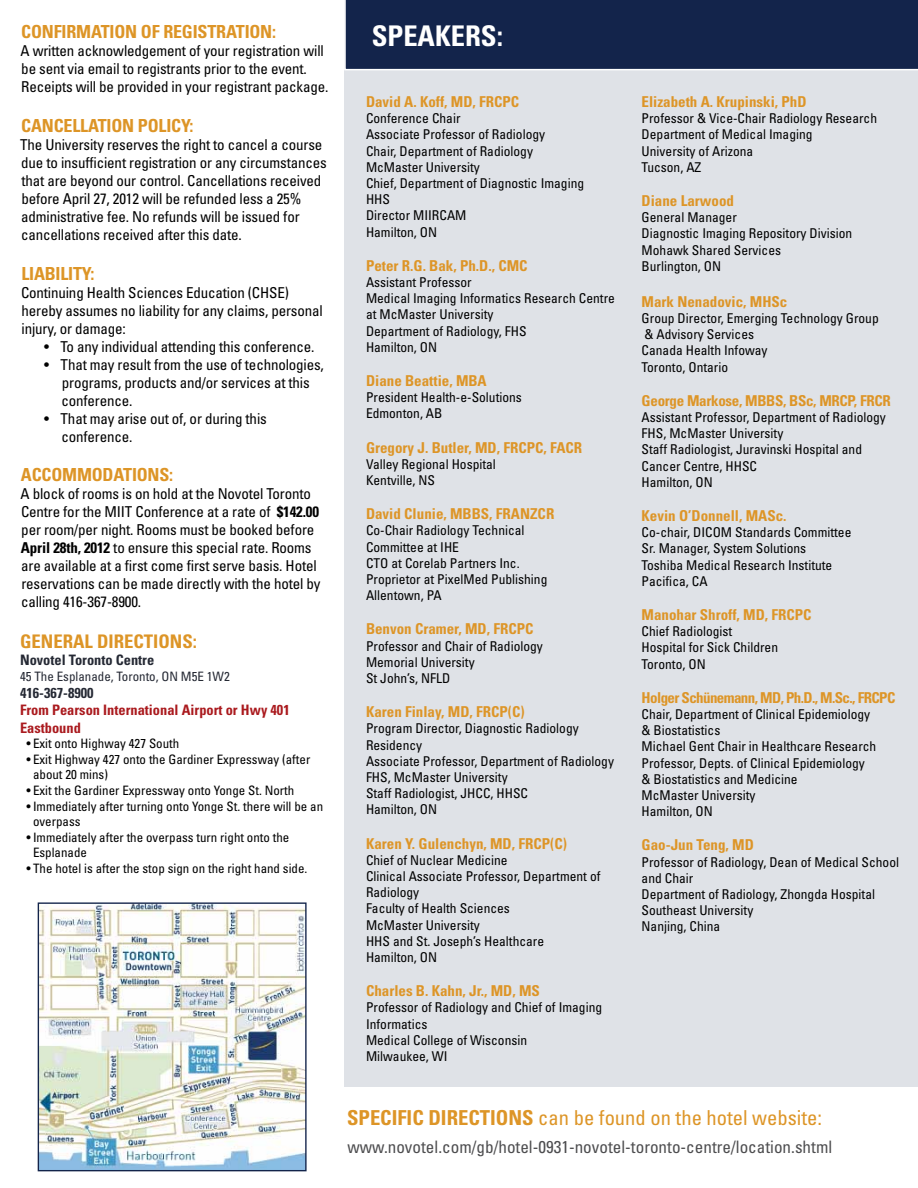
<style>
.page{position:relative;width:918px;height:1188px;background:#fff}
.page>*{position:absolute;margin:0;border:0;box-sizing:border-box;transform-origin:0 0}
.t1{font:700 condensed 28.5px "Univers LT Std";color:#fff}
.t2{font:condensed 20.55px "Univers LT Std";color:#dd9527}
.t3{font:700 condensed 20.55px "Univers LT Std";color:#dd9527}
.t4{font:700 condensed 18.75px "Univers LT Std";color:#dd9527}
.t5{font:700 condensed 18px "Univers LT Std";letter-spacing:-.01em;color:#dd9527}
.t6{font:condensed 17.1px "Univers LT Std";color:#4d4d4f}
.t7{font:condensed 15px/18px "Univers LT Std";letter-spacing:-.01em;color:#000}
.t8{font:700 condensed 15px "Univers LT Std";color:#dd9527}
.t9{font:700 condensed 15px "Univers LT Std";letter-spacing:-.04em;color:#dd9527}
.t10{font:700 condensed 15px "Univers LT Std";letter-spacing:-.02em;color:#dd9527}
.t11{font:700 condensed 14.4px/17.2px "Univers LT Std";color:#aa1a1e}
.t12{font:700 condensed 14.4px "Univers LT Std";color:#252934}
.t13{font:condensed 13.5px/16.2px "Univers LT Std";color:#000}
.t14{font:condensed 12.9px/15.6px "Univers LT Std";color:#000}
.t15{font:condensed 12.9px "Univers LT Std";color:#252934}
.s1{font-weight:700}
</style>
<div class="page">
<div style="left:344px;top:0;width:574px;height:1087px;background:#dfe2e7"></div>
<div style="left:344px;top:0;width:574px;height:70px;background:#13244b"></div>
<img style="left:40px;top:904px;width:265px;height:265px">
<div style="left:38px;top:902px;width:269px;height:269px;border:1px solid #13244b"></div>
<h3 class="t5" style="left:21px;top:21px;width:256px">CONFIRMATION OF REGISTRATION:</h3>
<p class="t7" style="left:21px;top:42px;width:309px">A written acknowledgement of your registration will be sent via email to registrants prior to the event.<br>Receipts will be provided in your registrant package.</p>
<h3 class="t5" style="left:21px;top:115px;width:174px">CANCELLATION POLICY:</h3>
<p class="t7" style="left:20px;top:135px;width:308px">The University reserves the right to cancel a course due to insufficient registration or any circumstances that are beyond our control. Cancellations received before April 27, 2012 will be refunded less a 25% administrative fee. No refunds will be issued for cancellations received after this date.</p>
<h3 class="t5" style="left:21px;top:262px;width:75px">LIABILITY:</h3>
<p class="t7" style="left:21px;top:283px;width:303px">Continuing Health Sciences Education (CHSE) hereby assumes no liability for any claims, personal injury, or damage:</p>
<p class="t7" style="left:44px;top:337px;width:272px">• To any individual attending this conference.</p>
<p class="t7" style="left:62px;top:355px;width:264px;text-indent:-17px">• That may result from the use of technologies, programs, products and/or services at this conference.</p>
<p class="t7" style="left:61px;top:409px;width:207px;text-indent:-17px">• That may arise out of, or during this conference.</p>
<h3 class="t5" style="left:21px;top:464px;width:154px">Accommodations:</h3>
<p class="t7" style="left:21px;top:485px;width:301px">A block of rooms is on hold at the Novotel Toronto Centre for the MIIT Conference at a rate of <span class="s1">$142.00 </span>per room/per night. Rooms must be booked before <span class="s1">April 28th, 2012</span> to ensure this special rate. Rooms are available at a first come first serve basis. Hotel reservations can be made directly with the hotel by calling 416-367-8900.</p>
<h3 class="t4" style="left:20px;top:630px;width:178px">GENERAL DIRECTIONS:</h3>
<p class="t12" style="left:20px;top:651px;width:136px">Novotel Toronto Centre</p>
<p class="t15" style="left:20px;top:668px;width:211px">45 The Esplanade, Toronto, ON M5E 1W2</p>
<p class="t12" style="left:20px;top:684px;width:75px">416-367-8900</p>
<p class="t11" style="left:20px;top:702px;width:271px">From Pearson International Airport or Hwy 401<br>Eastbound</p>
<p class="t14" style="left:27px;top:736px;width:154px">• Exit onto Highway 427 South</p>
<p class="t14" style="left:33px;top:751px;width:279px;text-indent:-6px">• Exit Highway 427 onto the Gardiner Expressway (after about 20 mins)</p>
<p class="t14" style="left:27px;top:782px;width:269px">• Exit the Gardiner Expressway onto Yonge St. North</p>
<p class="t14" style="left:33px;top:798px;width:292px;text-indent:-6px">• Immediately after turning onto Yonge St. there will be an overpass</p>
<p class="t14" style="left:33px;top:829px;width:258px;text-indent:-6px">• Immediately after the overpass turn right onto the<br>Esplanade</p>
<p class="t14" style="left:27px;top:860px;width:282px">• The hotel is after the stop sign on the right hand side.</p>
<h1 class="t1" style="left:372px;top:18px;width:17px">Speaker</h1>
<h1 class="t1" style="left:481px;top:18px;width:24px">s:</h1>
<p class="t8" style="left:366px;top:92px;width:155px">David A. Koff, MD, FRCPC</p>
<p class="t13" style="left:366px;top:110px;width:220px">Conference Chair<br>Associate Professor of Radiology<br>Chair, Department of Radiology<br>McMaster University<br>Chief, Department of Diagnostic Imaging<br>HHS<br>Director MIIRCAM<br>Hamilton, ON</p>
<p class="t8" style="left:366px;top:256px;width:163px">Peter R.G. Bak, Ph.D., CMC</p>
<p class="t13" style="left:366px;top:274px;width:250px">Assistant Professor<br>Medical Imaging Informatics Research Centre at McMaster University<br>Department of Radiology, FHS<br>Hamilton, ON</p>
<p class="t8" style="left:366px;top:371px;width:122px">Diane Beattie, MBA</p>
<p class="t13" style="left:366px;top:389px;width:157px">President Health-e-Solutions<br>Edmonton, AB</p>
<p class="t8" style="left:366px;top:438px;width:218px">Gregory J. Butler, MD, FRCPC, FACR</p>
<p class="t13" style="left:366px;top:456px;width:131px">Valley Regional Hospital<br>Kentville, NS</p>
<p class="t8" style="left:366px;top:505px;width:190px">David Clunie, MBBS, FRANZCR</p>
<p class="t13" style="left:366px;top:522px;width:183px">Co-Chair Radiology Technical<br>Committee at IHE<br>CTO at Corelab Partners Inc.<br>Proprietor at PixelMed Publishing<br>Allentown, PA</p>
<p class="t8" style="left:366px;top:620px;width:169px">Benvon Cramer, MD, FRCPC</p>
<p class="t13" style="left:366px;top:637px;width:178px">Professor and Chair of Radiology<br>Memorial University<br>St John’s, NFLD</p>
<p class="t8" style="left:366px;top:703px;width:160px">Karen Finlay, MD, FRCP(C)</p>
<p class="t13" style="left:366px;top:720px;width:250px">Program Director, Diagnostic Radiology<br>Residency<br>Associate Professor, Department of Radiology<br>FHS, McMaster University<br>Staff Radiologist, JHCC, HHSC<br>Hamilton, ON</p>
<p class="t8" style="left:366px;top:834px;width:202px">Karen Y. Gulenchyn, MD, FRCP(C)</p>
<p class="t13" style="left:366px;top:852px;width:236px">Chief of Nuclear Medicine<br>Clinical Associate Professor, Department of<br>Radiology<br>Faculty of Health Sciences<br>McMaster University<br>HHS and St. Joseph’s Healthcare<br>Hamilton, ON</p>
<p class="t8" style="left:366px;top:982px;width:174px">Charles B. Kahn, Jr., MD, MS</p>
<p class="t13" style="left:366px;top:999px;width:238px">Professor of Radiology and Chief of Imaging<br>Informatics<br>Medical College of Wisconsin<br>Milwaukee, WI</p>
<p class="t8" style="left:642px;top:92px;width:165px">Elizabeth A. Krupinski, PhD</p>
<p class="t13" style="left:642px;top:110px;width:237px">Professor &amp; Vice-Chair Radiology Research<br>Department of Medical Imaging<br>University of Arizona<br>Tucson, AZ</p>
<p class="t8" style="left:642px;top:191px;width:94px">Diane Larwood</p>
<p class="t13" style="left:642px;top:209px;width:212px">General Manager<br>Diagnostic Imaging Repository Division<br>Mohawk Shared Services<br>Burlington, ON</p>
<p class="t8" style="left:642px;top:292px;width:147px">Mark Nenadovic, MHSc</p>
<p class="t13" style="left:642px;top:310px;width:239px">Group Director, Emerging Technology Group &amp; Advisory Services<br>Canada Health Infoway<br>Toronto, Ontario</p>
<p class="t10" style="left:642px;top:391px;width:251px">George Markose, MBBS, BSc, MRCP, FRCR</p>
<p class="t13" style="left:642px;top:409px;width:246px">Assistant Professor, Department of Radiology<br>FHS, McMaster University<br>Staff Radiologist, Juravinski Hospital and<br>Cancer Centre, HHSC<br>Hamilton, ON</p>
<p class="t8" style="left:642px;top:506px;width:146px">Kevin O’Donnell, MASc.</p>
<p class="t13" style="left:642px;top:524px;width:211px">Co-chair, DICOM Standards Committee<br>Sr. Manager, System Solutions<br>Toshiba Medical Research Institute<br>Pacifica, CA</p>
<p class="t8" style="left:642px;top:605px;width:171px">Manohar Shroff, MD, FRCPC</p>
<p class="t13" style="left:642px;top:623px;width:138px">Chief Radiologist<br>Hospital for Sick Children<br>Toronto, ON</p>
<p class="t9" style="left:642px;top:688px;width:255px">Holger Schünemann, MD, Ph.D., M.Sc., FRCPC</p>
<p class="t13" style="left:642px;top:706px;width:236px">Chair, Department of Clinical Epidemiology &amp; B iostatistics<br>Michael Gent Chair in Healthcare Research<br>Professor, Depts. of Clinical Epidemiology &amp; Biostatistics and Medicine<br>McMaster University<br>Hamilton, ON</p>
<p class="t8" style="left:642px;top:836px;width:112px">Gao-Jun Teng, MD</p>
<p class="t13" style="left:642px;top:853px;width:259px">Professor of Radiology, Dean of Medical School and Chair<br>Department of Radiology, Zhongda Hospital<br>Southeast University<br>Nanjing, China</p>
<h2 class="t3" style="left:347px;top:1105px;width:11px">Specific</h2>
<h2 class="t3" style="left:428px;top:1105px;width:23px">directi</h2>
<h2 class="t2" style="left:496px;top:1105px;width:328px"><span class="s1">ons</span> can be found on the hotel website:</h2>
<p class="t6" style="left:347px;top:1136px;width:486px">www.novotel.com/gb/hotel-0931-novotel-toronto-centre/location.shtml</p>
</div>
